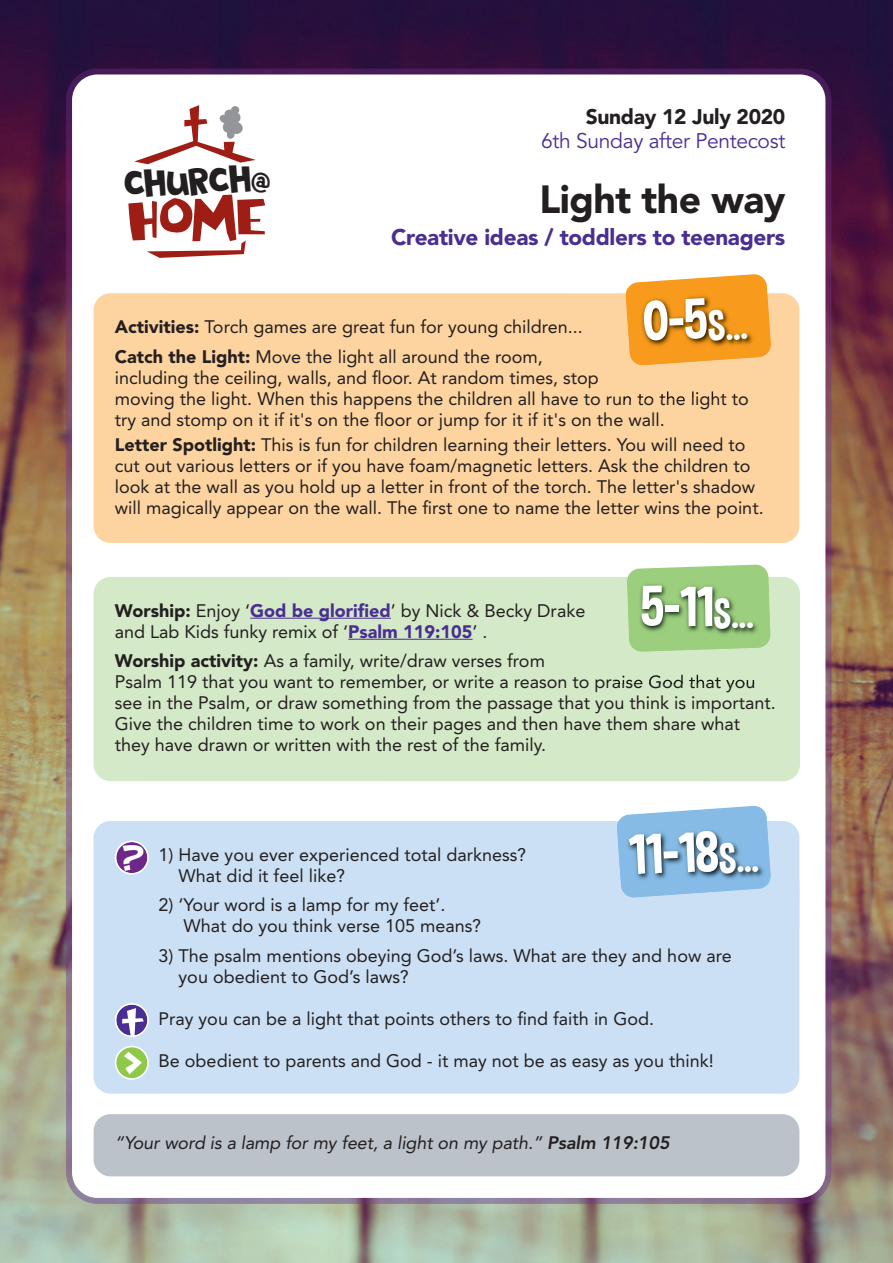
<style>
.page{position:relative;width:893px;height:1263px;background:#fff}
.page>*{position:absolute;margin:0;border:0;box-sizing:border-box;transform-origin:0 0}
.t1{font:57px "Dimbo";color:#fff}
.t2{font:54px "SF Slapstick Comic";color:#fff;scale:1.1 1}
.t3{font:51.6px "Bowreghul";color:#9e1d14;scale:1.25 1}
.t4{font:40.5px "Dimbo";color:#fff}
.t5{font:900 39px "Avenir";letter-spacing:-.015em;color:#231f20}
.t6{font:39px "DK Frozen Memory";color:#231f20}
.t7{font:900 22.5px "Avenir";letter-spacing:-.015em;color:#4a2e92}
.t8{font:21px "Avenir";letter-spacing:-.015em;color:#4a2e92}
.t9{font:900 21px "Avenir";letter-spacing:-.015em;color:#231f20}
.t10{font:18px/21px "Avenir";color:#231f20}
.t11{font:italic 18px "Avenir";letter-spacing:-.005em;color:#231f20}
.s1{font-size:30px}
.s2{font-size:52.8px}
.s3{font-size:64.8px}
.s4{font-size:57px}
.s5{font-weight:900}
.s6{font-size:40.5px}
.s7{font-weight:900;color:#4a2e92}
.s8{font-weight:800}
</style>
<div class="page">
<img style="left:0;top:0;width:893px;height:1263px">
<img style="left:66px;top:68px;width:765px;height:1136px">
<div style="left:72px;top:74px;width:753px;height:1124px;background:#fff;border-radius:26px"></div>
<div style="left:94px;top:293px;width:705px;height:250px;background:#fdd39f;border-radius:17px"></div>
<div style="left:94px;top:577px;width:706px;height:204px;background:#d4e9c7;border-radius:17px"></div>
<div style="left:94px;top:821px;width:705px;height:273px;background:#cbe0f4;border-radius:17px"></div>
<div style="left:94px;top:1114px;width:705px;height:62px;background:#bbc2ca;border-radius:17px"></div>
<img style="left:799px;top:890px;width:1px;height:38px">
<svg style="left:627px;top:805px;width:139px;height:10px"></svg>
<img style="left:617px;top:815px;width:154px;height:83px">
<hr style="left:250px;top:618px;width:141px;height:1px;background:#4a2e92">
<hr style="left:348px;top:639px;width:125px;height:1px;background:#4a2e92">
<svg style="left:115px;top:1046px;width:34px;height:34px"></svg>
<svg style="left:115px;top:1003px;width:34px;height:34px"></svg>
<svg style="left:147px;top:241px;width:99px;height:17px"></svg>
<svg style="left:134px;top:105px;width:122px;height:59px"></svg>
<svg style="left:635px;top:274px;width:132px;height:9px"></svg>
<img style="left:620px;top:293px;width:171px;height:108px">
<img style="left:626px;top:283px;width:145px;height:82px">
<svg style="left:629px;top:564px;width:139px;height:11px"></svg>
<img style="left:615px;top:577px;width:173px;height:106px">
<img style="left:627px;top:575px;width:143px;height:77px">
<svg style="left:115px;top:840px;width:34px;height:34px"></svg>
<h3 class="t6" style="left:123px;top:161px;width:148px;rotate:-2deg">church<span class="s1">@</span></h3>
<h3 class="t3" style="left:128px;top:191px;width:113px;rotate:-2deg"><span class="s2">H</span><span class="s3">O</span>ME</h3>
<p class="t9" style="left:586px;top:98px;width:201px">Sunday 12 July 2020</p>
<p class="t8" style="left:541px;top:128px;width:246px">6th Sunday after Pentecost</p>
<h3 class="t5" style="left:540px;top:166px;width:247px">Light the way</h3>
<p class="t7" style="left:391px;top:217px;width:396px">Creative ideas / toddlers to teenagers</p>
<h3 class="t4" style="left:643px;top:306px;width:106px;rotate:-2deg"><span class="s4">0-5</span>S...</h3>
<p class="t10" style="left:115px;top:312px;width:470px;line-height:29.5px"><span class="s5">Activities:</span> Torch games are great fun for young children...<br><span class="s5">Catch the Light:</span> Move the light all around the room,</p>
<p class="t10" style="left:115px;top:366px;width:635px">including the ceiling, walls, and floor. At random times, stop<br>moving the light. When this happens the children all have to run to the light to try and stomp on it if it's on the floor or jump for it if it's on the wall.</p>
<p class="t10" style="left:115px;top:434px;width:650px"><span class="s5">Letter Spotlight:</span> This is fun for children learning their letters. You will need to cut out various letters or if you have foam/magnetic letters. Ask the children to look at the wall as you hold up a letter in front of the torch. The letter's shadow will magically appear on the wall. The first one to name the letter wins the point.</p>
<h1 class="t1" style="left:641px;top:576px;width:114px">5-11<span class="s6">S...</span></h1>
<p class="t10" style="left:115px;top:599px;width:472px"><span class="s5">Worship:</span> Enjoy ‘<span class="s7">God be glorified</span>’ by Nick &amp; Becky Drake and Lab Kids funky remix of ‘<span class="s7">Psalm 119:105</span>’ .</p>
<p class="t10" style="left:115px;top:650px;width:663px"><span class="s5">Worship activity:</span> As a family, write/draw verses from<br>Psalm 119 that you want to remember, or write a reason to praise God that you see in the Psalm, or draw something from the passage that you think is important.<br>Give the children time to work on their pages and then have them share what they have drawn or written with the rest of the family.</p>
<h2 class="t2" style="left:119px;top:1028px;width:27px">&gt;</h2>
<h1 class="t1" style="left:628px;top:824px;width:131px;rotate:-2deg">11-18<span class="s6">S...</span></h1>
<p class="t10" style="left:179px;top:843px;width:349px;text-indent:-20px">1) Have you ever experienced total darkness?<br>What did it feel like?</p>
<p class="t10" style="left:184px;top:894px;width:299px;text-indent:-25px">2) ‘Your word is a lamp for my feet’.<br>What do you think verse 105 means?</p>
<p class="t10" style="left:179px;top:944px;width:555px;text-indent:-20px">3) The psalm mentions obeying God’s laws. What are they and how are you obedient to God’s laws?</p>
<p class="t10" style="left:159px;top:1007px;width:497px">Pray you can be a light that points others to find faith in God.</p>
<p class="t10" style="left:159px;top:1049px;width:557px">Be obedient to parents and God - it may not be as easy as you think!</p>
<p class="t11" style="left:115px;top:1132px;width:556px">“Your word is a lamp for my feet, a light on my path.” <span class="s8">Psalm 119:105</span></p>
</div>
